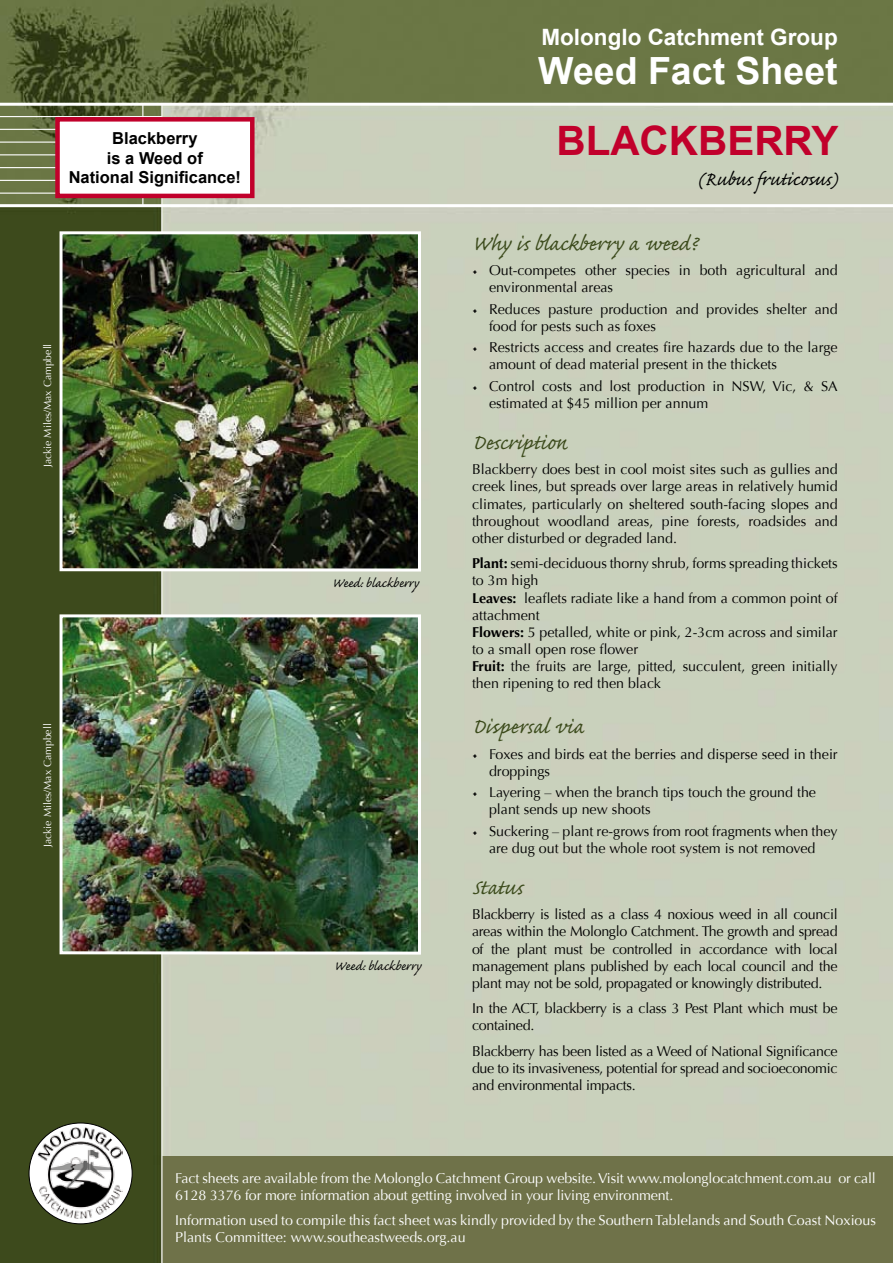
<style>
.page{position:relative;width:893px;height:1263px;background:#fff}
.page>*{position:absolute;margin:0;border:0;box-sizing:border-box;transform-origin:0 0}
.t1{font:700 40.5px "Arial";color:#c1002b}
.t2{font:700 37.5px "Arial";color:#fff}
.t3{font:27px "Caflisch Script Pro";letter-spacing:.005em;color:#3c4b1c}
.t4{font:24px "Caflisch Script Pro";letter-spacing:-.005em;color:#000}
.t5{font:700 22.5px "Arial";color:#fff}
.t6{font:700 16.5px/19.8px "Arial";color:#000;text-align:center}
.t7{font:16.5px "Caflisch Script Pro";letter-spacing:-.005em;color:#000}
.t8{font:14.25px/17.1px "Optima";color:#000}
.t9{font:14.25px/17.1px "Optima";letter-spacing:-.01em;color:#fff}
.t10{font:14.25px/17.1px "Optima";letter-spacing:-.02em;color:#000}
.t11{font:14.25px "Adobe Jenson Pro";color:#000}
.t12{font:10.5px "Optima";color:#fff}
.s1{font-weight:700}
</style>
<div class="page">
<img style="left:0;top:0;width:893px;height:1263px">
<hr style="left:0;top:103px;width:893px;height:3px;background:#fff">
<hr style="left:142px;top:104px;width:1px;height:102px;background:#fff">
<hr style="left:0;top:116px;width:162px;height:1px;background:#fff">
<hr style="left:0;top:129px;width:162px;height:1px;background:#fff">
<hr style="left:0;top:142px;width:162px;height:1px;background:#fff">
<hr style="left:0;top:154px;width:162px;height:1px;background:#fff">
<hr style="left:0;top:167px;width:162px;height:1px;background:#fff">
<hr style="left:0;top:180px;width:162px;height:1px;background:#fff">
<hr style="left:0;top:193px;width:162px;height:1px;background:#fff">
<hr style="left:0;top:204px;width:893px;height:3px;background:#fff">
<div style="left:162px;top:1157px;width:731px;height:106px;background:#6f7249"></div>
<hr style="left:161px;top:104px;width:1px;height:1159px;background:#fff">
<svg style="left:29px;top:1123px;width:103px;height:101px"></svg>
<img style="left:37px;top:1127px;width:85px;height:93px">
<img style="left:64px;top:235px;width:353px;height:332px">
<div style="left:60px;top:231px;width:361px;height:340px;border:3px solid #fff"></div>
<img style="left:64px;top:618px;width:353px;height:332px">
<div style="left:60px;top:614px;width:361px;height:340px;border:3px solid #fff"></div>
<div style="left:58px;top:119px;width:194px;height:77px;background:#fff"></div>
<div style="left:55px;top:117px;width:200px;height:81px;border:4px solid #c1002b"></div>
<p class="t6" style="left:69px;top:128px;width:174px">Blackberry<br>is a Weed of<br>National Significance!</p>
<p class="t12" style="left:41px;top:467px;width:125px;rotate:-90deg">Jackie Miles/Max Campbell</p>
<p class="t12" style="left:41px;top:847px;width:125px;rotate:-90deg">Jackie Miles/Max Campbell</p>
<p class="t7" style="left:332px;top:574px;width:88px">Weed: blackberry</p>
<p class="t7" style="left:334px;top:957px;width:88px">Weed: blackberry</p>
<h3 class="t5" style="left:541px;top:25px;width:298px">Molonglo Catchment Group</h3>
<h2 class="t2" style="left:538px;top:50px;width:301px">Weed Fact Sheet</h2>
<h1 class="t1" style="left:556px;top:118px;width:284px">Blackberry</h1>
<h3 class="t4" style="left:697px;top:167px;width:142px">(Rubus fruticosus)</h3>
<h3 class="t3" style="left:472px;top:229px;width:227px">Why is blackberry a weed?</h3>
<p class="t8" style="left:489px;top:262px;width:350px">Out-competes other species in both agricultural and environmental areas</p>
<p class="t8" style="left:489px;top:301px;width:350px">Reduces pasture production and provides shelter and food for pests such as foxes</p>
<p class="t8" style="left:489px;top:339px;width:350px">Restricts access and creates fire hazards due to the large amount of dead material present in the thickets</p>
<p class="t8" style="left:489px;top:377px;width:350px">Control costs and lost production in NSW, Vic, &amp; SA estimated at $45 million per annum</p>
<h3 class="t3" style="left:472px;top:428px;width:97px">Description</h3>
<p class="t8" style="left:472px;top:461px;width:367px;text-align:justify">Blackberry does best in cool moist sites such as gullies and creek lines, but spreads over large areas in relatively humid climates, particularly on sheltered south-facing slopes and throughout woodland areas, pine forests, roadsides and other disturbed or degraded land.</p>
<p class="t8" style="left:472px;top:555px;width:367px"><span class="s1">Plant:</span> semi-deciduous thorny shrub, forms spreading thickets to 3m high<br><span class="s1">Leaves:</span> leaflets radiate like a hand from a common point of attachment<br><span class="s1">Flowers:</span> 5 petalled, white or pink, 2-3cm across and similar to a small open rose flower<br><span class="s1">Fruit:</span> the fruits are large, pitted, succulent, green initially then ripening to red then black</p>
<h3 class="t3" style="left:472px;top:713px;width:113px">Dispersal via</h3>
<p class="t8" style="left:489px;top:746px;width:350px">Foxes and birds eat the berries and disperse seed in their droppings</p>
<p class="t8" style="left:489px;top:784px;width:329px">Layering – when the branch tips touch the ground the plant sends up new shoots</p>
<p class="t8" style="left:489px;top:822px;width:350px">Suckering – plant re-grows from root fragments when they are dug out but the whole root system is not removed</p>
<h3 class="t3" style="left:472px;top:873px;width:54px">Status</h3>
<p class="t8" style="left:472px;top:906px;width:367px;text-align:justify">Blackberry is listed as a class 4 noxious weed in all council areas within the Molonglo Catchment. The growth and spread of the plant must be controlled in accordance with local management plans published by each local council and the plant may not be sold, propagated or knowingly distributed.</p>
<p class="t10" style="left:472px;top:1000px;width:367px">In the ACT, blackberry is a class 3 Pest Plant which must be contained.</p>
<p class="t8" style="left:472px;top:1043px;width:367px;text-align:justify">Blackberry has been listed as a Weed of National Significance due to its invasiveness, potential for spread and socioeconomic and environmental impacts.</p>
<p class="t11" style="left:472px;top:263px;width:7px">•</p>
<p class="t11" style="left:472px;top:301px;width:7px">•</p>
<p class="t11" style="left:472px;top:340px;width:7px">•</p>
<p class="t11" style="left:472px;top:378px;width:7px">•</p>
<p class="t11" style="left:472px;top:746px;width:7px">•</p>
<p class="t11" style="left:472px;top:785px;width:7px">•</p>
<p class="t11" style="left:472px;top:823px;width:7px">•</p>
<p class="t9" style="left:175px;top:1169px;width:702px">Fact sheets are available from the Molonglo Catchment Group website. Visit www.molonglocatchment.com.au or call<br>6128 3376 for more information about getting involved in your living environment.</p>
<p class="t9" style="left:175px;top:1212px;width:702px">Information used to compile this fact sheet was kindly provided by the Southern Tablelands and South Coast Noxious<br>Plants Committee: www.southeastweeds.org.au</p>
</div>
